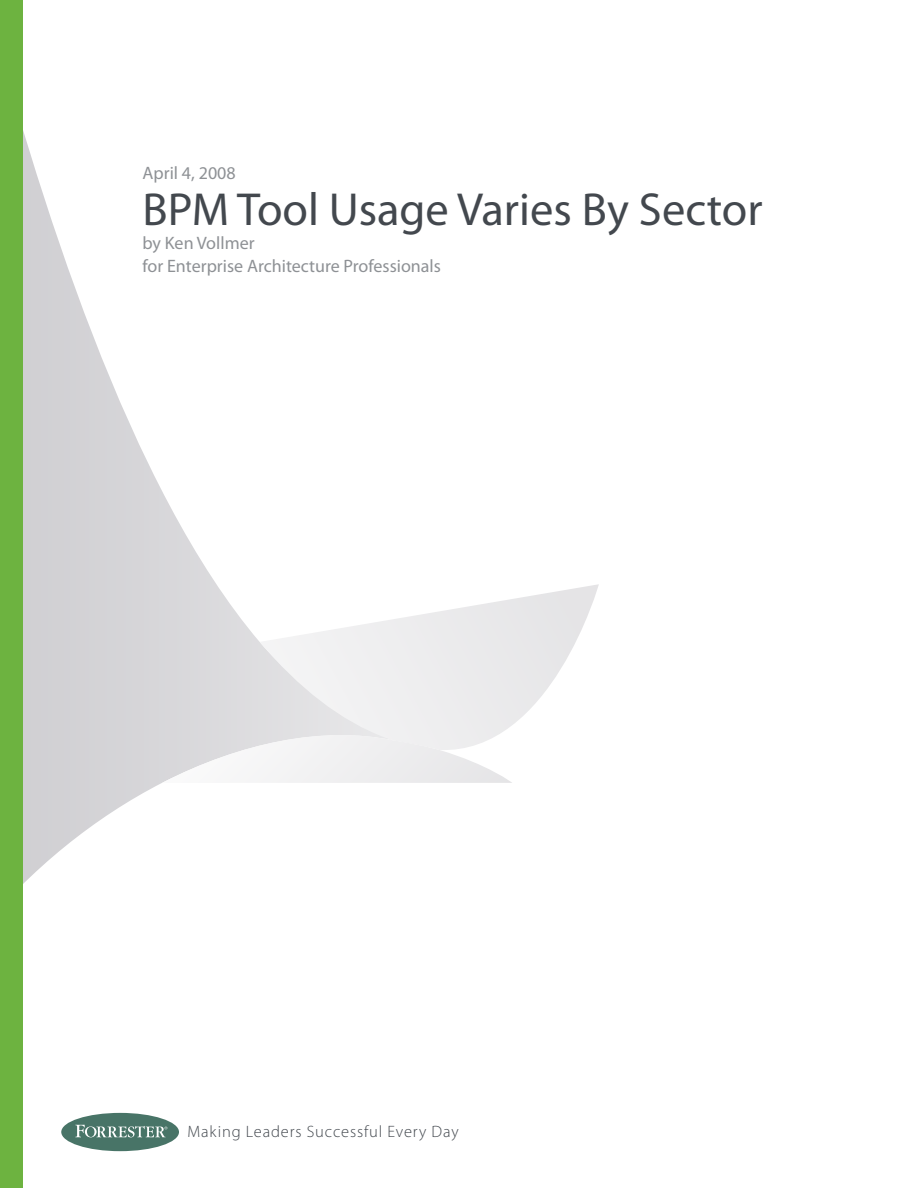
<style>
.page{position:relative;width:918px;height:1188px;background:#fff}
.page>*{position:absolute;margin:0;border:0;box-sizing:border-box;transform-origin:0 0}
.t1{font:46.5px "Myriad Pro";color:#43484e}
.t2{font:18px/22.5px "Myriad Pro";color:#8e9195}
.t3{font:300 16.5px "Myriad Pro";letter-spacing:.05em;color:#43484e}
</style>
<div class="page">
<svg style="left:22px;top:0;width:238px;height:933px"></svg>
<svg style="left:260px;top:584px;width:339px;height:142px"></svg>
<svg style="left:162px;top:726px;width:350px;height:57px"></svg>
<div style="left:0;top:0;width:22px;height:1188px;background:#6db340"></div>
<div style="left:61px;top:1113px;width:118px;height:38px;background:#487467;border-radius:50%"></div>
<svg style="left:75px;top:1125px;width:92px;height:12px"></svg>
<p class="t2" style="left:142px;top:162px;width:95px">April 4, 2008</p>
<h1 class="t1" style="left:142px;top:184px;width:622px">BPM Tool Usage Varies By Sector</h1>
<p class="t2" style="left:142px;top:232px;width:300px">by Ken Vollmer<br>for Enterprise Architecture Professionals</p>
<p class="t3" style="left:188px;top:1123px;width:273px">Making Leaders Successful Every Day</p>
</div>
